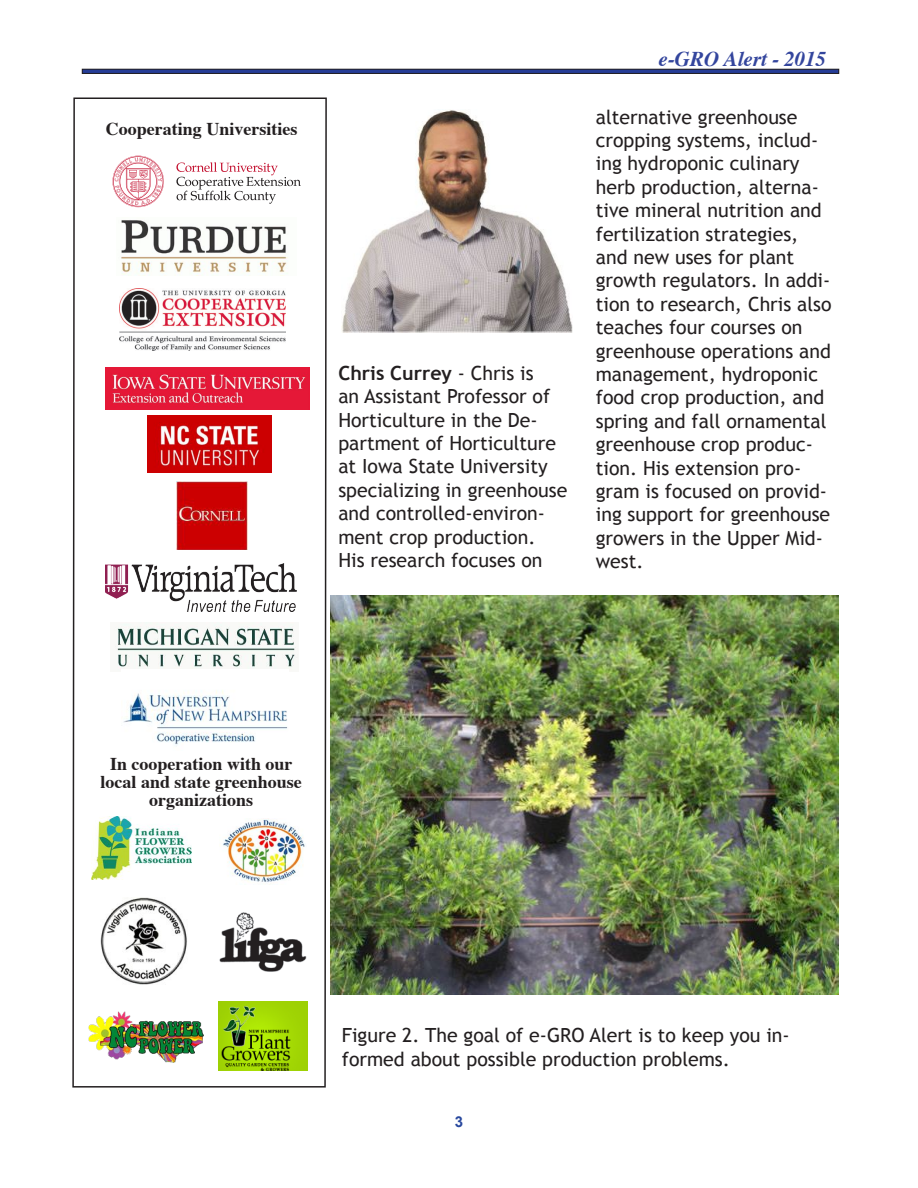
<style>
.page{position:relative;width:918px;height:1188px;background:#fff}
.page>*{position:absolute;margin:0;border:0;box-sizing:border-box;transform-origin:0 0}
.t1{font:italic 700 21px "Times";color:#33459d}
.t2{font:19.5px/23.4px "Trebuchet MS";color:#231f20}
.t3{font:700 18px/18px "Times";color:#231f20;text-align:center}
.t4{font:700 15px "Arial";color:#28489e}
.s1{font-weight:700}
</style>
<div class="page">
<hr style="left:82px;top:69px;width:757px;height:4px;background:#253c96">
<div style="left:82px;top:69px;width:757px;height:5px;border:1px solid #231f20"></div>
<svg style="left:72px;top:97px;width:255px;height:991px"></svg>
<img style="left:85px;top:1008px;width:121px;height:56px">
<img style="left:218px;top:1001px;width:90px;height:70px">
<img style="left:214px;top:901px;width:101px;height:78px">
<svg style="left:176px;top:162px;width:125px;height:42px"></svg>
<svg style="left:112px;top:156px;width:52px;height:51px"></svg>
<img style="left:117px;top:218px;width:179px;height:58px">
<img style="left:120px;top:289px;width:166px;height:62px">
<img style="left:110px;top:623px;width:188px;height:49px">
<img style="left:100px;top:898px;width:88px;height:87px">
<img style="left:105px;top:563px;width:192px;height:48px">
<img style="left:121px;top:669px;width:167px;height:81px">
<img style="left:92px;top:816px;width:100px;height:64px">
<img style="left:219px;top:818px;width:87px;height:67px">
<img style="left:330px;top:595px;width:509px;height:399px">
<img style="left:106px;top:367px;width:203px;height:42px">
<img style="left:177px;top:482px;width:70px;height:68px">
<img style="left:148px;top:416px;width:124px;height:57px">
<img style="left:342px;top:110px;width:231px;height:223px">
<p class="t3" style="left:106px;top:122px;width:193px">Cooperating Universities</p>
<p class="t2" style="left:338px;top:361px;width:230px"><span class="s1">Chris Currey</span> - Chris is<br>an Assistant Professor of<br>Horticulture in the De&shy;partment of Horticulture at Iowa State University specializing in greenhouse and controlled-environ&shy;ment crop production.<br>His research focuses on</p>
<p class="t1" style="left:659px;top:50px;width:169px">e-GRO Alert - 2015</p>
<p class="t2" style="left:596px;top:105px;width:237px">alternative greenhouse cropping systems, includ&shy;ing hydroponic culinary herb production, alterna&shy;tive mineral nutrition and fertilization strategies, and new uses for plant growth regulators. In addi&shy;tion to research, Chris also teaches four courses on greenhouse operations and management, hydroponic food crop production, and spring and fall ornamental greenhouse crop produc&shy;tion. His extension pro&shy;gram is focused on provid&shy;ing support for greenhouse growers in the Upper Mid&shy;west.</p>
<p class="t3" style="left:101px;top:757px;width:203px">In cooperation with our local and state greenhouse organizations</p>
<p class="t2" style="left:342px;top:1024px;width:449px">Figure 2. The goal of e-GRO Alert is to keep you in&shy;formed about possible production problems.</p>
<p class="t4" style="left:455px;top:1114px;width:10px">3</p>
</div>
